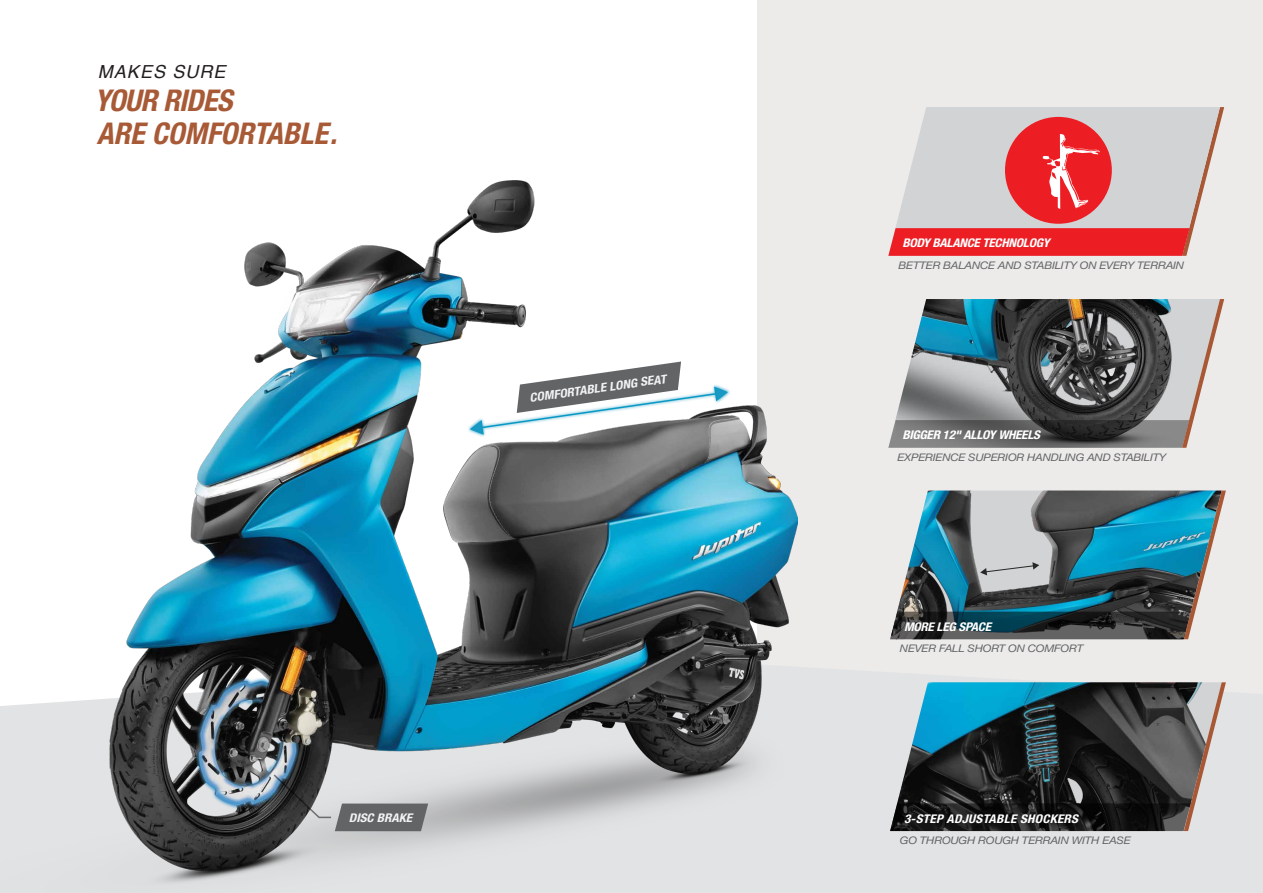
<style>
.page{position:relative;width:1263px;height:893px;background:#fff}
.page>*{position:absolute;margin:0;border:0;box-sizing:border-box;transform-origin:0 0}
.t1{font:italic 700 condensed 30px/33px "Helvetica Neue LT Std";color:#a85a36}
.t2{font:italic 18px "Helvetica";letter-spacing:.06em;color:#231f20}
.t3{font:italic 700 condensed 12px "Helvetica Neue LT Std";letter-spacing:-.02em;color:#fff;scale:1.1 1}
.t4{font:italic 700 condensed 12px "Helvetica Neue LT Std";letter-spacing:.02em;color:#fff;scale:1.1 1}
.t5{font:italic 700 condensed 12px "Helvetica Neue LT Std";color:#f2f3f3;scale:1.09 1}
.t6{font:italic 700 condensed 12px "Helvetica Neue LT Std";color:#f2f3f3;scale:1.1 1}
.t7{font:italic 10.5px "Helvetica Neue";letter-spacing:-.02em;color:#636466;scale:1.1 1}
</style>
<div class="page">
<div style="left:757px;top:0;width:505px;height:660px;background:#ecebea"></div>
<svg style="left:797px;top:660px;width:465px;height:233px;background:#e3e4e4"></svg>
<img style="left:0;top:180px;width:797px;height:713px">
<img style="left:416px;top:332px;width:366px;height:157px">
<svg style="left:890px;top:682px;width:336px;height:149px;background:#3e5056"></svg>
<svg style="left:888px;top:107px;width:336px;height:149px;background:#dd999c"></svg>
<svg style="left:888px;top:299px;width:336px;height:149px;background:#727a7c"></svg>
<svg style="left:890px;top:491px;width:336px;height:148px;background:#597d88"></svg>
<svg style="left:274px;top:774px;width:154px;height:57px;background:#909293"></svg>
<svg style="left:470px;top:362px;width:258px;height:73px"></svg>
<h2 class="t2" style="left:98px;top:62px;width:129px">MAKES SURE</h2>
<h1 class="t1" style="left:94px;top:85px;width:244px">YOUR RIDES<br>ARE COMFORTABLE.</h1>
<p class="t5" style="left:529px;top:391px;width:128px;rotate:-8deg">COMFORTABLE LONG SEAT</p>
<p class="t6" style="left:349px;top:810px;width:59px">DISC BRAKE</p>
<p class="t3" style="left:902px;top:236px;width:135px">BODY BALANCE TECHNOLOGY</p>
<p class="t7" style="left:899px;top:257px;width:261px">BETTER BALANCE AND STABILITY ON EVERY TERRAIN</p>
<p class="t3" style="left:902px;top:428px;width:127px">BIGGER 12" ALLOY WHEELS</p>
<p class="t7" style="left:897px;top:449px;width:246px">EXPERIENCE SUPERIOR HANDLING AND STABILITY</p>
<p class="t3" style="left:904px;top:619px;width:81px">MORE LEG SPACE</p>
<p class="t7" style="left:900px;top:641px;width:168px">NEVER FALL SHORT ON COMFORT</p>
<p class="t4" style="left:904px;top:811px;width:160px">3-STEP ADJUSTABLE SHOCKERS</p>
<p class="t7" style="left:900px;top:833px;width:211px">GO THROUGH ROUGH TERRAIN WITH EASE</p>
</div>
